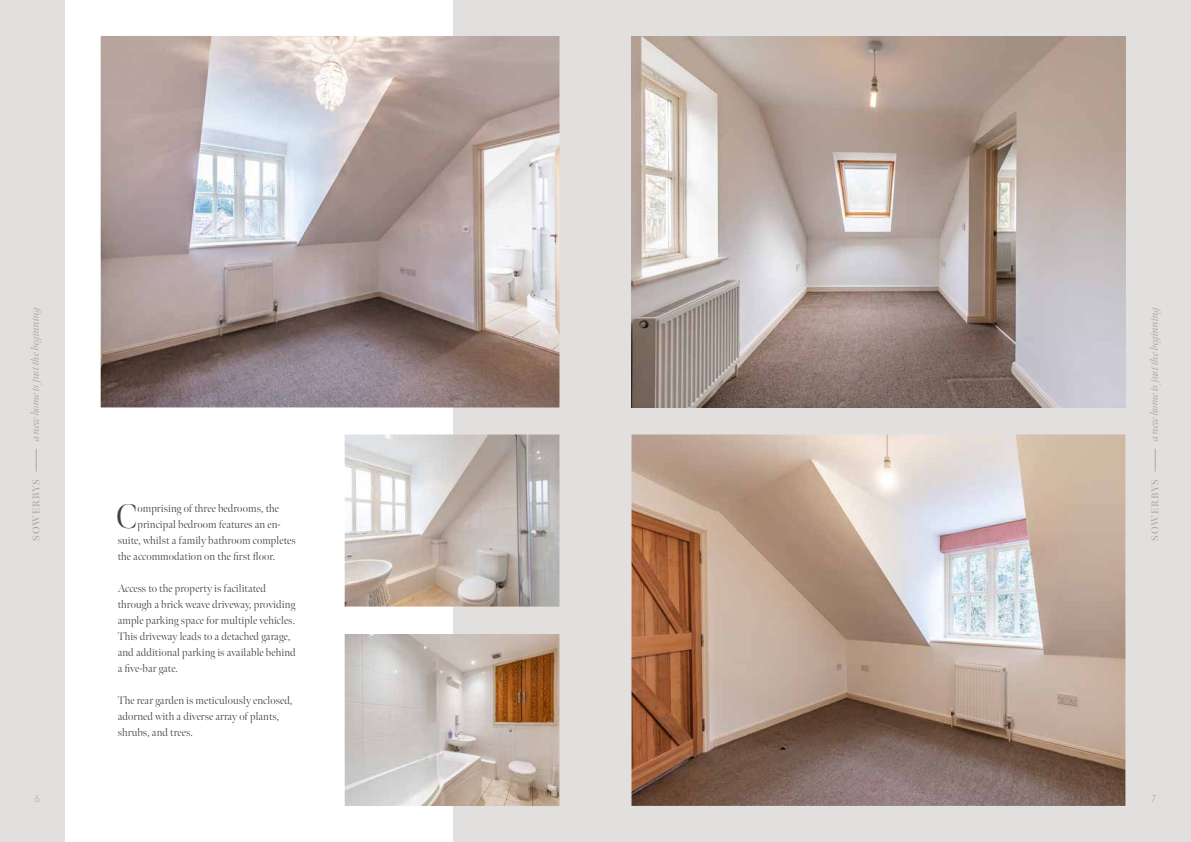
<style>
.page{position:relative;width:1191px;height:842px;background:#fff}
.page>*{position:absolute;margin:0;border:0;box-sizing:border-box;transform-origin:0 0}
.t1{font:300 34px "Meno Banner";color:#434141}
.t2{font:300 11px/16px "Meno Banner";letter-spacing:.01em;color:#434141}
.t3{font:italic 11px "Meno Banner";letter-spacing:-.01em;color:#ada8a0}
.t4{font:600 10px "Meno Banner";letter-spacing:.08em;color:#ada8a0}
.t5{font:300 10px "Quasimoda";color:#ada8a0}
</style>
<div class="page">
<div style="left:0;top:0;width:595px;height:842px;background:#e2e0df"></div>
<div style="left:595px;top:0;width:596px;height:842px;background:#e2e0df"></div>
<svg style="left:36px;top:449px;width:1px;height:22px"></svg>
<svg style="left:1155px;top:449px;width:1px;height:22px"></svg>
<div style="left:65px;top:0;width:387px;height:842px;background:#fff"></div>
<img style="left:631px;top:36px;width:494px;height:372px">
<img style="left:631px;top:434px;width:494px;height:372px">
<img style="left:345px;top:434px;width:214px;height:173px">
<img style="left:345px;top:634px;width:214px;height:172px">
<img style="left:101px;top:36px;width:458px;height:371px">
<p class="t3" style="left:29px;top:441px;width:138px;rotate:-90deg">a new home is just the beginning</p>
<p class="t3" style="left:1147px;top:441px;width:138px;rotate:-90deg">a new home is just the beginning</p>
<p class="t4" style="left:30px;top:541px;width:63px;rotate:-90deg">SOWERBYS</p>
<p class="t4" style="left:1149px;top:541px;width:63px;rotate:-90deg">SOWERBYS</p>
<h1 class="t1" style="left:116px;top:496px;width:22px">C</h1>
<p class="t2" style="left:137px;top:501px;width:143px">omprising of three bedrooms, the</p>
<p class="t2" style="left:137px;top:517px;width:145px">principal bedroom features an en-</p>
<p class="t2" style="left:118px;top:533px;width:179px">suite, whilst a family bathroom completes</p>
<p class="t2" style="left:118px;top:549px;width:159px">the accommodation on the first floor.</p>
<p class="t2" style="left:118px;top:581px;width:180px">Access to the property is facilitated through a brick weave driveway, providing ample parking space for multiple vehicles.<br>This driveway leads to a detached garage, and additional parking is available behind a five-bar gate.</p>
<p class="t2" style="left:118px;top:693px;width:176px">The rear garden is meticulously enclosed, adorned with a diverse array of plants, shrubs, and trees.</p>
<p class="t5" style="left:35px;top:791px;width:7px">6</p>
<p class="t5" style="left:1151px;top:791px;width:6px">7</p>
</div>
